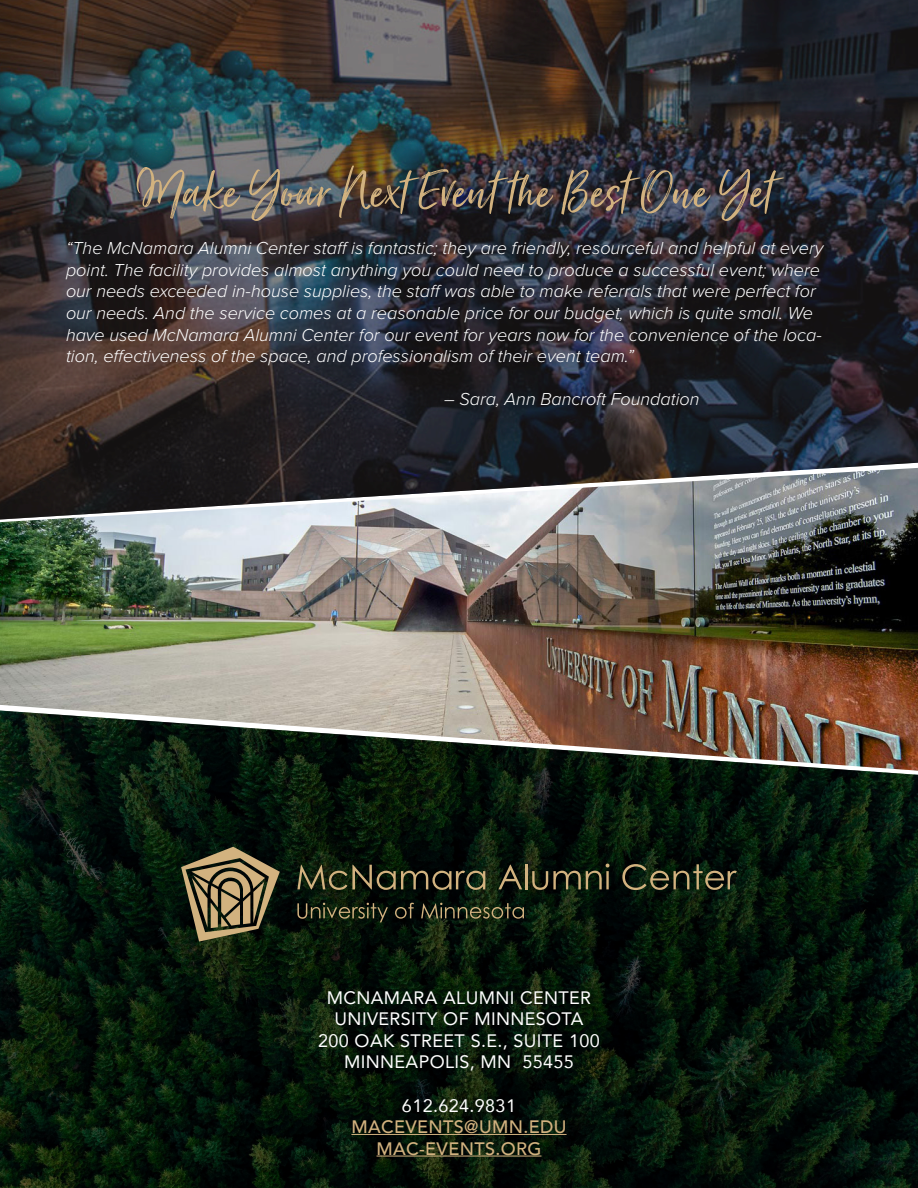
<style>
.page{position:relative;width:918px;height:1188px;background:#fff}
.page>*{position:absolute;margin:0;border:0;box-sizing:border-box;transform-origin:0 0}
.t1{font:63px "Just Lovely";letter-spacing:.01em;color:#d2b27f}
.t2{font:italic 300 18px/21.6px "Proxima Nova";color:#fff}
.t3{font:18px "Avenir";letter-spacing:.02em;color:#fff}
.t4{font:500 18px/21.6px "Avenir";letter-spacing:.02em;color:#d2b27f;text-align:center}
</style>
<div class="page">
<svg style="left:0;top:771px;width:918px;height:417px;background:#061509"></svg>
<img style="left:0;top:0;width:918px;height:468px">
<svg style="left:181px;top:847px;width:99px;height:95px;background:#625a3e"></svg>
<svg style="left:297px;top:865px;width:188px;height:25px;background:#363824"></svg>
<svg style="left:498px;top:865px;width:24px;height:24px"></svg>
<hr style="left:525px;top:864px;width:3px;height:25px;background:#d2b27f">
<svg style="left:532px;top:864px;width:77px;height:26px;background:#313321"></svg>
<svg style="left:622px;top:864px;width:115px;height:26px;background:#333824"></svg>
<svg style="left:297px;top:903px;width:91px;height:19px;background:#2d321e"></svg>
<svg style="left:395px;top:903px;width:19px;height:16px"></svg>
<svg style="left:421px;top:903px;width:103px;height:16px;background:#363a25"></svg>
<hr style="left:351px;top:1134px;width:216px;height:1px;background:#d2b27f">
<hr style="left:376px;top:1156px;width:166px;height:1px;background:#d2b27f">
<img style="left:0;top:468px;width:918px;height:303px">
<p class="t1" style="left:137px;top:153px;width:637px">Make Your Next Event the Best One Yet</p>
<p class="t2" style="left:66px;top:236px;width:759px">“The McNamara Alumni Center staff is fantastic; they are friendly, resourceful and helpful at every point. The facility provides almost anything you could need to produce a successful event; where our needs exceeded in-house supplies, the staff was able to make referrals that were perfect for our needs. And the service comes at a reasonable price for our budget, which is quite small. We have used McNamara Alumni Center for our event for years now for the convenience of the loca&shy;tion, effectiveness of the space, and professionalism of their event team.”</p>
<p class="t2" style="left:444px;top:388px;width:257px">– Sara, Ann Bancroft Foundation</p>
<p class="t3" style="left:327px;top:983px;width:266px">MCNAMARA ALUMNI CENTER</p>
<p class="t3" style="left:335px;top:1004px;width:250px">UNIVERSITY OF MINNESOTA</p>
<p class="t3" style="left:318px;top:1026px;width:283px">200 OAK STREET S.E., SUITE 100</p>
<p class="t3" style="left:344px;top:1048px;width:231px">MINNEAPOLIS, MN 55455</p>
<p class="t3" style="left:402px;top:1091px;width:116px">612.624.9831</p>
<p class="t4" style="left:351px;top:1115px;width:217px">MACEVENTS@UMN.EDU<br>MAC-EVENTS.ORG</p>
</div>
